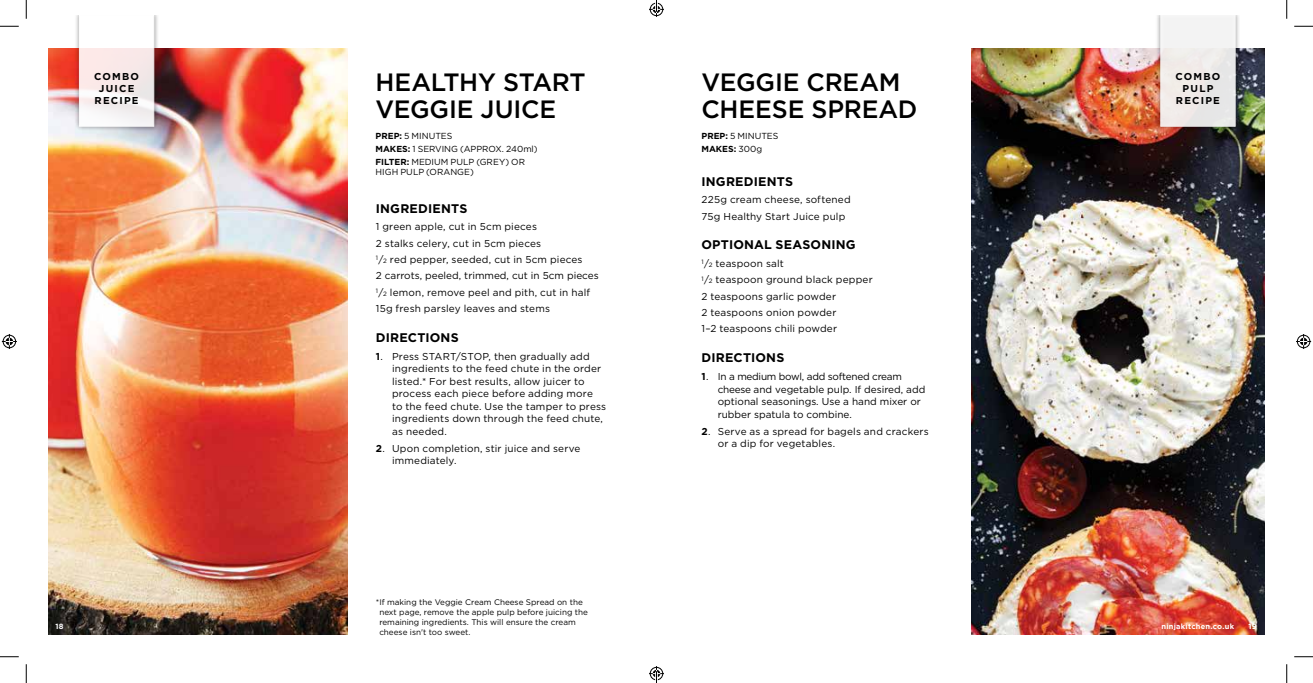
<style>
.page{position:relative;width:1313px;height:683px;background:#fff}
.page>*{position:absolute;margin:0;border:0;box-sizing:border-box;transform-origin:0 0}
.t1{font:500 25px/26.2px "Gotham";letter-spacing:-.01em;color:#000}
.t2{font:700 12.5px "Gotham";letter-spacing:.015em;color:#000}
.t3{font:10px/12.5px "Gotham";letter-spacing:.015em;color:#000}
.t4{font:700 10px/12px "Gotham";letter-spacing:.12em;color:#000;text-align:center}
.t5{font:8.75px/12.8px "Gotham";color:#000}
.t6{font:8.12px/10px "Gotham";color:#000}
.t7{font:700 7.5px "Gotham";letter-spacing:.03em;color:#fff}
.s1{font-weight:700}
.s2{font-size:6.25px}
</style>
<div class="page">
<img style="left:49px;top:49px;width:298px;height:585px">
<img style="left:971px;top:49px;width:293px;height:585px">
<div style="left:74px;top:16px;width:85px;height:116px;background:#000;opacity:.5"></div>
<svg style="left:79px;top:16px;width:75px;height:110px"></svg>
<div style="left:1155px;top:16px;width:85px;height:116px;background:#000;opacity:.5"></div>
<svg style="left:1160px;top:16px;width:75px;height:110px"></svg>
<svg style="left:0;top:25px;width:19px;height:2px"></svg>
<svg style="left:1294px;top:25px;width:18px;height:2px"></svg>
<svg style="left:0;top:656px;width:19px;height:1px"></svg>
<svg style="left:1294px;top:656px;width:18px;height:1px"></svg>
<svg style="left:25px;top:0;width:2px;height:19px"></svg>
<svg style="left:25px;top:664px;width:2px;height:18px"></svg>
<svg style="left:1286px;top:0;width:1px;height:19px"></svg>
<svg style="left:1286px;top:664px;width:1px;height:18px"></svg>
<svg style="left:2px;top:334px;width:15px;height:15px"></svg>
<svg style="left:1296px;top:334px;width:15px;height:15px"></svg>
<svg style="left:649px;top:0;width:15px;height:17px"></svg>
<svg style="left:649px;top:666px;width:15px;height:16px"></svg>
<p class="t4" style="left:94px;top:70px;width:46px">COMBO<br>JUICE<br>RECIPE</p>
<p class="t4" style="left:1175px;top:70px;width:46px">COMBO<br>PULP<br>RECIPE</p>
<h1 class="t1" style="left:701px;top:69px;width:217px">VEGGIE CREAM<br>CHEESE SPREAD</h1>
<p class="t5" style="left:701px;top:129px;width:78px"><span class="s1">PREP:</span> 5 MINUTES<br><span class="s1">MAKES:</span> 300g</p>
<h1 class="t1" style="left:375px;top:69px;width:211px">HEALTHY START<br>VEGGIE JUICE</h1>
<p class="t5" style="left:375px;top:129px;width:163px"><span class="s1">PREP:</span> 5 MINUTES<br><span class="s1">MAKES:</span> 1 SERVING (APPROX. 240ml)<br><span class="s1">FILTER:</span> MEDIUM PULP (GREY) OR</p>
<p class="t5" style="left:375px;top:165px;width:100px">HIGH PULP (ORANGE)</p>
<p class="t2" style="left:701px;top:173px;width:93px">INGREDIENTS</p>
<p class="t3" style="left:701px;top:191px;width:151px;line-height:16.4px">225g cream cheese, softened<br>75g Healthy Start Juice pulp</p>
<p class="t2" style="left:701px;top:236px;width:156px">OPTIONAL SEASONING</p>
<p class="t3" style="left:701px;top:255px;width:173px;line-height:16.4px"><sup>1</sup>/<span class="s2">2</span> teaspoon salt<br><sup>1</sup>/<span class="s2">2</span> teaspoon ground black pepper<br>2 teaspoons garlic powder<br>2 teaspoons onion powder<br>1–2 teaspoons chili powder</p>
<p class="t2" style="left:701px;top:349px;width:84px">DIRECTIONS</p>
<p class="t3" style="left:718px;top:370px;width:209px;text-indent:-16px"><span class="s1">1</span>. In a medium bowl, add softened cream cheese and vegetable pulp. If desired, add optional seasonings. Use a hand mixer or rubber spatula to combine.</p>
<p class="t3" style="left:718px;top:424px;width:212px;text-indent:-16px"><span class="s1">2</span>. Serve as a spread for bagels and crackers or a dip for vegetables.</p>
<p class="t2" style="left:376px;top:200px;width:93px">INGREDIENTS</p>
<p class="t3" style="left:376px;top:218px;width:224px;line-height:16.4px">1 green apple, cut in 5cm pieces<br>2 stalks celery, cut in 5cm pieces<br><sup>1</sup>/<span class="s2">2</span> red pepper, seeded, cut in 5cm pieces<br>2 carrots, peeled, trimmed, cut in 5cm pieces <sup>1</sup>/<span class="s2">2</span> lemon, remove peel and pith, cut in half 15g fresh parsley leaves and stems</p>
<p class="t2" style="left:376px;top:329px;width:84px">DIRECTIONS</p>
<p class="t3" style="left:392px;top:349px;width:216px;text-indent:-16px"><span class="s1">1</span>. Press START/STOP, then gradually add ingredients to the feed chute in the order listed.* For best results, allow juicer to process each piece before adding more<br>to the feed chute. Use the tamper to press ingredients down through the feed chute, as needed.</p>
<p class="t3" style="left:392px;top:441px;width:190px;text-indent:-16px"><span class="s1">2</span>. Upon completion, stir juice and serve immediately.</p>
<p class="t6" style="left:379px;top:596px;width:210px;text-indent:-3px">*If making the Veggie Cream Cheese Spread on the next page, remove the apple pulp before juicing the remaining ingredients. This will ensure the cream cheese isn't too sweet.</p>
<p class="t7" style="left:55px;top:621px;width:10px">18</p>
<p class="t7" style="left:1161px;top:621px;width:74px">ninjakitchen.co.uk</p>
<p class="t7" style="left:1248px;top:621px;width:10px">19</p>
</div>
